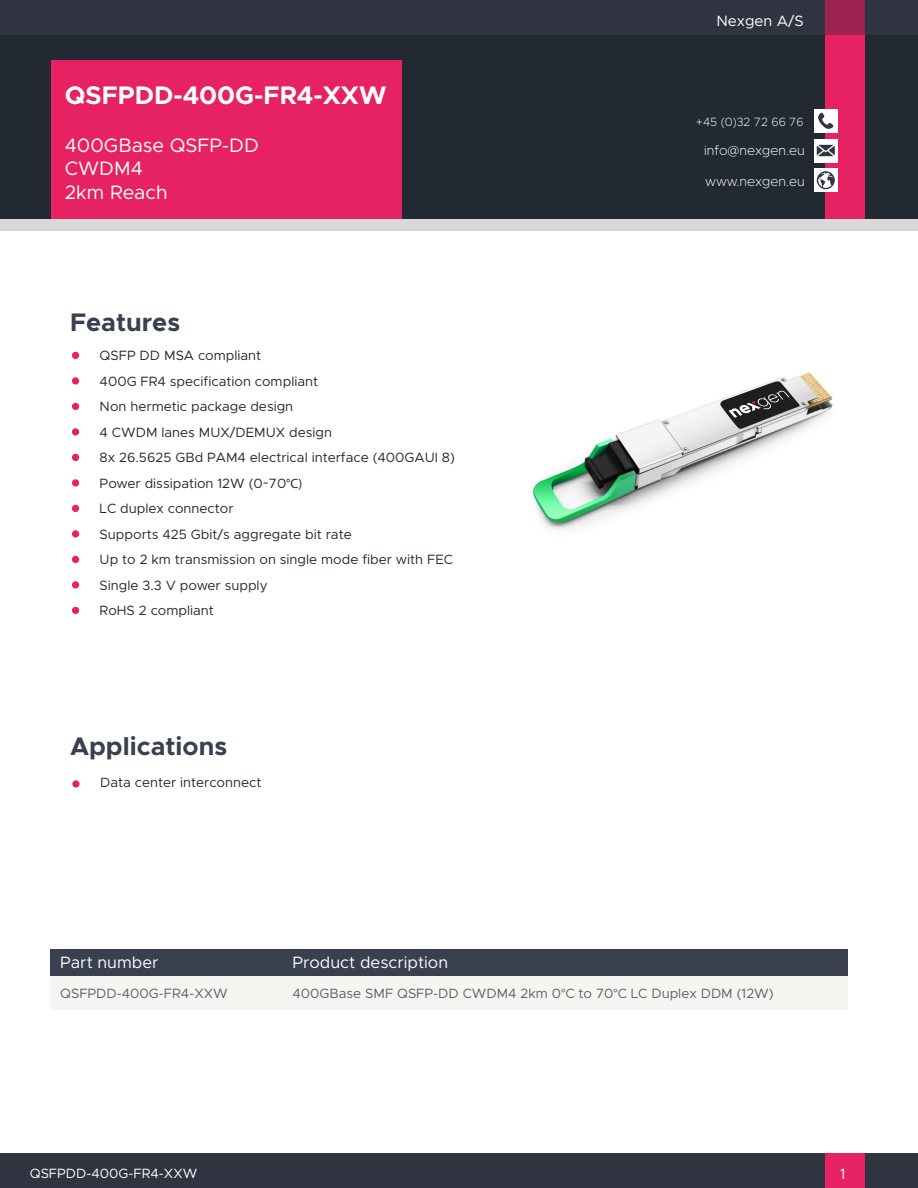
<style>
.page{position:relative;width:918px;height:1188px;background:#fff}
.page>*{position:absolute;margin:0;border:0;box-sizing:border-box;transform-origin:0 0}
.t1{font:700 25.5px "Metropolis";color:#3a4050}
.t2{font:700 25.5px "Metropolis";color:#fff}
.t3{font:19.5px/23.4px "Metropolis";color:#fff}
.t4{font:16.5px "Metropolis";color:#fff}
.t5{font:15px "Metropolis";color:#fff}
.t6{font:13.5px/25.5px "Metropolis";color:#232932}
.t7{font:13.5px "Metropolis";color:#606060}
.t8{font:200 13.5px "Metropolis";color:#fff}
.t9{font:13.5px "Metropolis";color:#fff}
.t10{font:200 12px "Metropolis";color:#fff}
.s1{font-family:"Myriad Pro"}
</style>
<div class="page">
<img style="left:533px;top:372px;width:300px;height:158px">
<div style="left:50px;top:964px;width:798px;height:46px;background:#f5f5f2"></div>
<div style="left:50px;top:949px;width:798px;height:27px;background:#3a4050"></div>
<div style="left:72px;top:352px;width:7px;height:7px;background:#e62262;border-radius:50%"></div>
<div style="left:72px;top:377px;width:7px;height:8px;background:#e62262;border-radius:50%"></div>
<div style="left:72px;top:581px;width:7px;height:8px;background:#e62262;border-radius:50%"></div>
<div style="left:72px;top:556px;width:7px;height:7px;background:#e62262;border-radius:50%"></div>
<div style="left:72px;top:530px;width:7px;height:8px;background:#e62262;border-radius:50%"></div>
<div style="left:72px;top:505px;width:7px;height:7px;background:#e62262;border-radius:50%"></div>
<div style="left:72px;top:479px;width:7px;height:8px;background:#e62262;border-radius:50%"></div>
<div style="left:72px;top:454px;width:7px;height:7px;background:#e62262;border-radius:50%"></div>
<div style="left:72px;top:428px;width:7px;height:8px;background:#e62262;border-radius:50%"></div>
<div style="left:72px;top:403px;width:7px;height:7px;background:#e62262;border-radius:50%"></div>
<div style="left:72px;top:780px;width:8px;height:8px;background:#e62262;border-radius:50%"></div>
<div style="left:0;top:1153px;width:918px;height:35px;background:#303440"></div>
<div style="left:825px;top:1153px;width:39px;height:35px;background:#e62262"></div>
<div style="left:0;top:1px;width:918px;height:34px;background:#303440"></div>
<div style="left:0;top:35px;width:918px;height:186px;background:#232932"></div>
<div style="left:51px;top:60px;width:350px;height:159px;background:#e62262"></div>
<div style="left:826px;top:1px;width:39px;height:218px;background:#e62262"></div>
<div style="left:826px;top:1px;width:39px;height:34px;background:#9e224f"></div>
<svg style="left:814px;top:139px;width:23px;height:23px"></svg>
<svg style="left:817px;top:145px;width:18px;height:11px"></svg>
<div style="left:814px;top:169px;width:23px;height:23px;background:#fff"></div>
<svg style="left:817px;top:171px;width:18px;height:18px"></svg>
<div style="left:814px;top:109px;width:23px;height:23px;background:#fff"></div>
<svg style="left:818px;top:113px;width:15px;height:16px"></svg>
<div style="left:0;top:219px;width:918px;height:12px;background:#d9d9d9"></div>
<div style="left:72px;top:607px;width:7px;height:7px;background:#e62262;border-radius:50%"></div>
<h1 class="t2" style="left:65px;top:79px;width:323px">QSFPDD-400G-FR4-XXW</h1>
<h2 class="t3" style="left:65px;top:133px;width:196px">400GBase QSFP-DD<br>CWDM4<br>2km Reach</h2>
<h1 class="t1" style="left:70px;top:306px;width:112px">Features</h1>
<p class="t6" style="left:100px;top:343px;width:357px">QSFP DD MSA compliant<br>400G FR4 specification compliant<br>Non hermetic package design<br>4 CWDM lanes MUX/DEMUX design<br>8x 26.5625 GBd PAM4 electrical interface (400GAUI 8)<br>Power dissipation 12W (0~70<span class="s1">°C)<br></span>LC duplex connector<br>Supports 425 Gbit/s aggregate bit rate<br>Up to 2 km transmission on single mode fiber with FEC<br>Single 3.3 V power supply<br>RoHS 2 compliant</p>
<h1 class="t1" style="left:70px;top:730px;width:159px">Applications</h1>
<p class="t6" style="left:100px;top:770px;width:163px">Data center interconnect</p>
<p class="t5" style="left:716px;top:11px;width:89px">Nexgen A/S</p>
<p class="t10" style="left:696px;top:114px;width:109px">+45 (0)32 72 66 76</p>
<p class="t8" style="left:704px;top:142px;width:102px">info@nexgen.eu</p>
<p class="t8" style="left:705px;top:173px;width:101px">www.nexgen.eu</p>
<p class="t4" style="left:60px;top:952px;width:100px">Part number</p>
<p class="t4" style="left:293px;top:952px;width:157px">Product description</p>
<p class="t7" style="left:60px;top:985px;width:169px">QSFPDD-400G-FR4-XXW</p>
<p class="t7" style="left:293px;top:985px;width:483px">400GBase SMF QSFP-DD CWDM4 2km 0<span class="s1">°</span>C to 70<span class="s1">°</span>C LC Duplex DDM (12W)</p>
<p class="t9" style="left:30px;top:1165px;width:169px">QSFPDD-400G-FR4-XXW</p>
<p class="t5" style="left:840px;top:1164px;width:7px">1</p>
</div>
